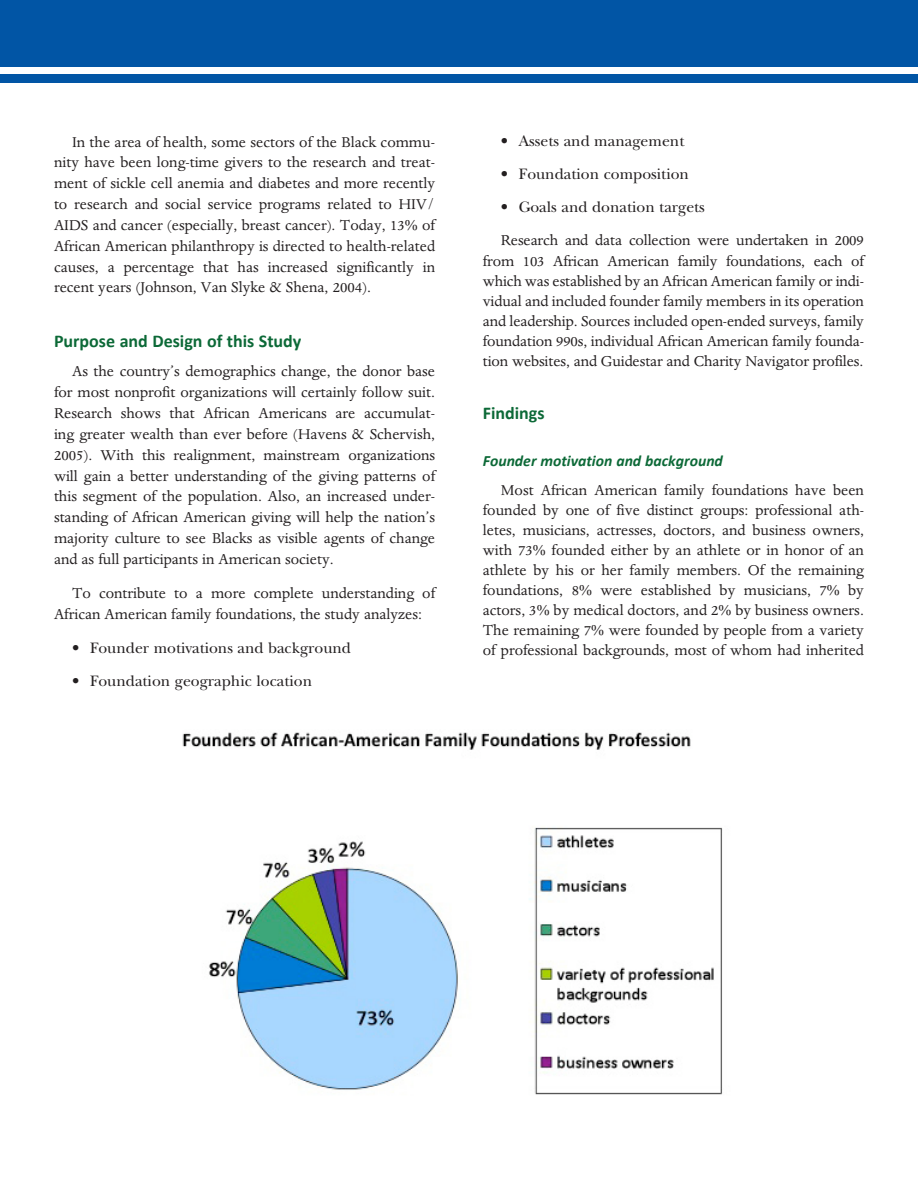
<style>
.page{position:relative;width:918px;height:1188px;background:#fff}
.page>*{position:absolute;margin:0;border:0;box-sizing:border-box;transform-origin:0 0}
.Subhead_A{font:700 18px "Calibri";color:#0c6937}
.BODY_TEXT{font:16.5px/20.9px "Dante";color:#231f20;text-align:justify}
.Bulleted_Text{font:15.75px "New Baskerville";color:#231f20}
.Subhead_A-2{font:italic 700 15.75px "Calibri";color:#0c6937}
</style>
<div class="page">
<div style="left:0;top:0;width:918px;height:82px;background:#0155a5"></div>
<div style="left:0;top:68px;width:918px;height:6px;background:#fff"></div>
<img style="left:182px;top:732px;width:541px;height:363px">
<p class="BODY_TEXT" style="left:54px;top:132px;width:383px;text-indent:18px">In the area of health, some sectors of the Black commu&shy;nity have been long-time givers to the research and treat&shy;ment of sickle cell anemia and diabetes and more recently to research and social service programs related to HIV/ AIDS and cancer (especially, breast cancer). Today, 13% of African American philanthropy is directed to health-related causes, a percentage that has increased significantly in recent years (Johnson, Van Slyke &amp; Shena, 2004).</p>
<p class="Subhead_A" style="left:54px;top:329px;width:249px">Purpose and Design of this Study</p>
<p class="BODY_TEXT" style="left:54px;top:362px;width:383px;text-indent:18px">As the country’s demographics change, the donor base for most nonprofit organizations will certainly follow suit.<br>Research shows that African Americans are accumulat&shy;ing greater wealth than ever before (Havens &amp; Schervish, 2005). With this realignment, mainstream organizations will gain a better understanding of the giving patterns of this segment of the population. Also, an increased under&shy;standing of African American giving will help the nation’s majority culture to see Blacks as visible agents of change and as full participants in American society.</p>
<p class="BODY_TEXT" style="left:54px;top:583px;width:383px;text-indent:18px">To contribute to a more complete understanding of<br>African American family foundations, the study analyzes:</p>
<p class="Bulleted_Text" style="left:72px;top:638px;width:281px">• Founder motivations and background</p>
<p class="Bulleted_Text" style="left:72px;top:672px;width:242px">• Foundation geographic location</p>
<p class="Bulleted_Text" style="left:501px;top:132px;width:185px">• Assets and management</p>
<p class="Bulleted_Text" style="left:501px;top:165px;width:190px">• Foundation composition</p>
<p class="Bulleted_Text" style="left:501px;top:198px;width:206px">• Goals and donation targets</p>
<p class="BODY_TEXT" style="left:483px;top:231px;width:383px;line-height:20.1px;text-indent:18px">Research and data collection were undertaken in 2009 from 103 African American family foundations, each of which was established by an African American family or indi&shy;vidual and included founder family members in its operation and leadership. Sources included open-ended surveys, family foundation 990s, individual African American family founda&shy;tion websites, and Guidestar and Charity Navigator profiles.</p>
<p class="Subhead_A" style="left:483px;top:402px;width:63px">Findings</p>
<p class="Subhead_A-2" style="left:483px;top:451px;width:242px">Founder motivation and background</p>
<p class="BODY_TEXT" style="left:483px;top:480px;width:383px;line-height:20.1px;text-indent:18px">Most African American family foundations have been founded by one of five distinct groups: professional ath&shy;letes, musicians, actresses, doctors, and business owners, with 73% founded either by an athlete or in honor of an athlete by his or her family members. Of the remaining foundations, 8% were established by musicians, 7% by actors, 3% by medical doctors, and 2% by business owners.<br>The remaining 7% were founded by people from a variety of professional backgrounds, most of whom had inherited</p>
</div>
